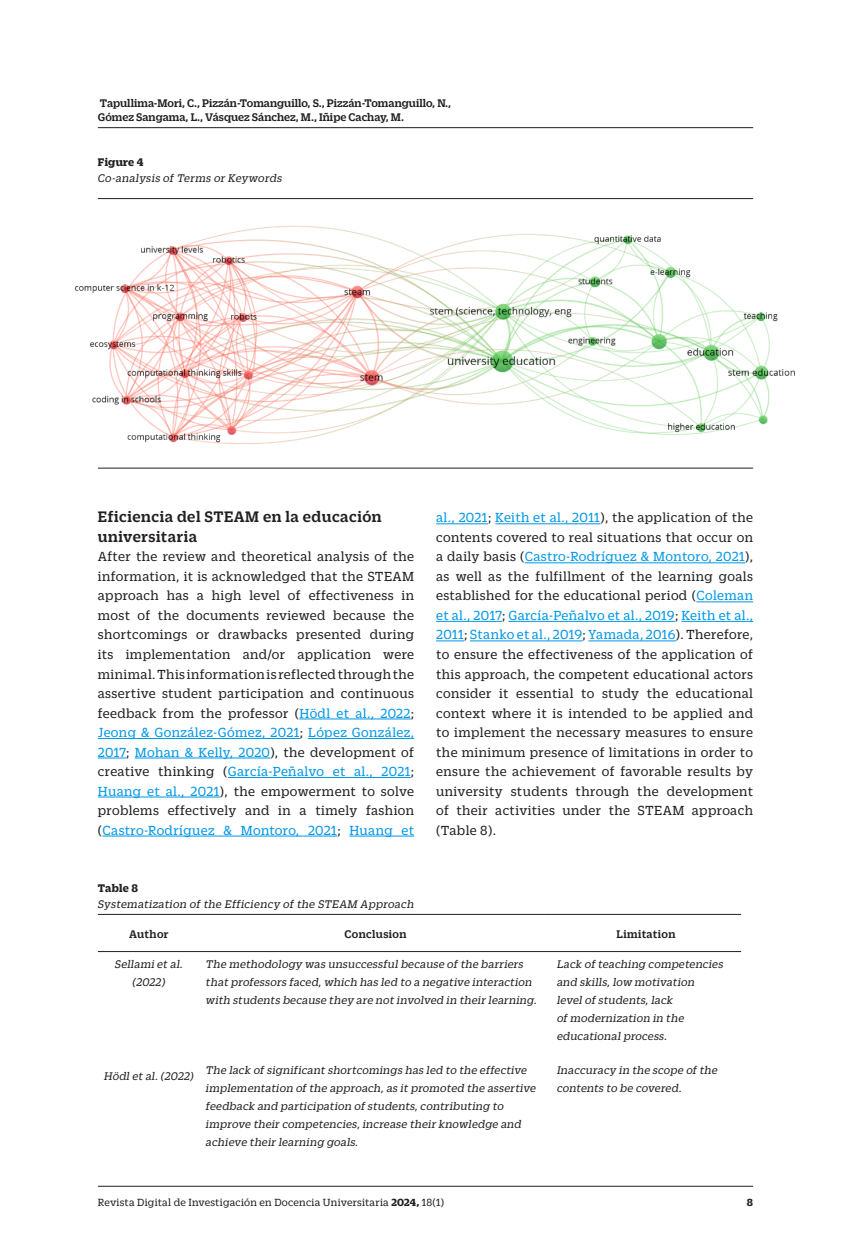
<style>
.page{position:relative;width:851px;height:1234px;background:#fff}
.page>*{position:absolute;margin:0;border:0;box-sizing:border-box;transform-origin:0 0}
.Subtitulo_2{font:500 16.5px/19.5px "Zizou Slab";letter-spacing:.03em;color:#231f20}
.Texto_Cuerpo_sin_sangria{font:14.25px/19.5px "Zizou Slab";letter-spacing:.025em;color:#231f20;text-align:justify}
.Texto_tabla_cuerpo_ok{font:italic 12px/18px "Zizou Slab";letter-spacing:.02em;color:#231f20}
.texto_tabla_centrado_medium_ok{font:500 12px/14.4px "Zizou Slab";color:#231f20}
.texto_bajo_tabla__ok{font:italic 12px "Zizou Slab";letter-spacing:.03em;color:#231f20}
.texto_tabla_centrado_medium_ok-2{font:500 12px "Zizou Slab";letter-spacing:.03em;color:#231f20}
.tabla_ok{font:700 12px "Zizou Slab";letter-spacing:.02em;color:#231f20}
.t1{font:11.25px "Zizou Slab";letter-spacing:.02em;color:#231f20}
.t2{font:700 11.25px "Zizou Slab";color:#231f20}
.s1{color:#0097e7}
.s2{font-weight:700}
</style>
<div class="page">
<hr style="left:98px;top:127px;width:655px;height:1px;background:#231f20">
<hr style="left:98px;top:1185px;width:655px;height:1px;background:#231f20">
<hr style="left:98px;top:913px;width:102px;height:1px;background:#231f20">
<hr style="left:200px;top:913px;width:351px;height:1px;background:#231f20">
<hr style="left:551px;top:913px;width:190px;height:1px;background:#231f20">
<hr style="left:98px;top:951px;width:102px;height:1px;background:#231f20">
<hr style="left:200px;top:951px;width:351px;height:1px;background:#231f20">
<hr style="left:551px;top:951px;width:190px;height:1px;background:#231f20">
<hr style="left:436px;top:523px;width:52px;height:1px;background:#0097e7">
<hr style="left:495px;top:523px;width:105px;height:1px;background:#0097e7">
<hr style="left:524px;top:562px;width:221px;height:1px;background:#0097e7">
<hr style="left:696px;top:601px;width:57px;height:1px;background:#0097e7">
<hr style="left:436px;top:621px;width:66px;height:1px;background:#0097e7">
<hr style="left:508px;top:621px;width:167px;height:1px;background:#0097e7">
<hr style="left:681px;top:621px;width:72px;height:1px;background:#0097e7">
<svg style="left:436px;top:640px;width:28px;height:1px"></svg>
<hr style="left:470px;top:640px;width:112px;height:1px;background:#0097e7">
<hr style="left:588px;top:640px;width:87px;height:1px;background:#0097e7">
<hr style="left:299px;top:718px;width:112px;height:1px;background:#0097e7">
<hr style="left:98px;top:738px;width:202px;height:1px;background:#0097e7">
<hr style="left:308px;top:738px;width:106px;height:1px;background:#0097e7">
<svg style="left:98px;top:757px;width:28px;height:1px"></svg>
<hr style="left:135px;top:757px;width:135px;height:1px;background:#0097e7">
<hr style="left:228px;top:777px;width:183px;height:1px;background:#0097e7">
<hr style="left:98px;top:796px;width:122px;height:1px;background:#0097e7">
<hr style="left:102px;top:835px;width:235px;height:1px;background:#0097e7">
<hr style="left:349px;top:835px;width:65px;height:1px;background:#0097e7">
<hr style="left:98px;top:468px;width:655px;height:1px;background:#231f20">
<img style="left:74px;top:225px;width:721px;height:219px">
<hr style="left:98px;top:198px;width:655px;height:1px;background:#231f20">
<p class="texto_tabla_centrado_medium_ok" style="left:98px;top:95px;width:355px">Tapullima-Mori, C., Pizzán-Tomanguillo, S., Pizzán-Tomanguillo, N.,<br>Gómez Sangama, L., Vásquez Sánchez, M., Iñipe Cachay, M.</p>
<p class="tabla_ok" style="left:98px;top:154px;width:47px">Figure 4</p>
<p class="texto_bajo_tabla__ok" style="left:98px;top:171px;width:186px">Co-analysis of Terms or Keywords</p>
<p class="Subtitulo_2" style="left:98px;top:506px;width:285px">Eficiencia del STEAM en la educación universitaria</p>
<p class="Texto_Cuerpo_sin_sangria" style="left:98px;top:546px;width:318px">After the review and theoretical analysis of the information, it is acknowledged that the STEAM approach has a high level of effectiveness in most of the documents reviewed because the shortcomings or drawbacks presented during its implementation and/or application were minimal. This information is reflected through the assertive student participation and continuous feedback from the professor (<span class="s1">Hödl et al., 2022</span>; <span class="s1">Jeong &amp; González-Gómez, 2021</span>; <span class="s1">López González, 2017</span>; <span class="s1">Mohan &amp; Kelly, 2020</span>), the development of creative thinking (<span class="s1">García-Peñalvo et al., 2021</span>; <span class="s1">Huang et al., 2021</span>), the empowerment to solve problems effectively and in a timely fashion (<span class="s1">Castro-Rodríguez &amp; Montoro, 2021</span>; <span class="s1">Huang et</span></p>
<p class="Texto_Cuerpo_sin_sangria" style="left:436px;top:507px;width:318px"><span class="s1">al., 2021</span>; <span class="s1">Keith et al., 2011</span>), the application of the contents covered to real situations that occur on a daily basis (<span class="s1">Castro-Rodríguez &amp; Montoro, 2021</span>), as well as the fulfillment of the learning goals established for the educational period (<span class="s1">Coleman et al., 2017</span>; <span class="s1">García-Peñalvo et al., 2019</span>; <span class="s1">Keith et al., 2011</span>; <span class="s1">Stanko et al., 2019</span>; <span class="s1">Yamada, 2016</span>). Therefore, to ensure the effectiveness of the application of this approach, the competent educational actors consider it essential to study the educational context where it is intended to be applied and to implement the necessary measures to ensure the minimum presence of limitations in order to ensure the achievement of favorable results by university students through the development of their activities under the STEAM approach (Table 8).</p>
<p class="tabla_ok" style="left:98px;top:879px;width:42px">Table 8</p>
<p class="texto_bajo_tabla__ok" style="left:98px;top:896px;width:318px">Systematization of the Efficiency of the STEAM Approach</p>
<p class="texto_tabla_centrado_medium_ok" style="left:129px;top:925px;width:41px">Author</p>
<p class="texto_tabla_centrado_medium_ok-2" style="left:344px;top:926px;width:64px">Conclusion</p>
<p class="texto_tabla_centrado_medium_ok-2" style="left:616px;top:926px;width:60px">Limitation</p>
<p class="Texto_tabla_cuerpo_ok" style="left:115px;top:953px;width:70px;text-align:center">Sellami et al. (2022)</p>
<p class="Texto_tabla_cuerpo_ok" style="left:206px;top:953px;width:332px">The methodology was unsuccessful because of the barriers that professors faced, which has led to a negative interaction with students because they are not involved in their learning.</p>
<p class="Texto_tabla_cuerpo_ok" style="left:557px;top:953px;width:168px">Lack of teaching competencies and skills, low motivation<br>level of students, lack<br>of modernization in the educational process.</p>
<p class="Texto_tabla_cuerpo_ok" style="left:104px;top:1066px;width:91px">Hödl et al. (2022)</p>
<p class="Texto_tabla_cuerpo_ok" style="left:206px;top:1060px;width:331px">The lack of significant shortcomings has led to the effective implementation of the approach, as it promoted the assertive feedback and participation of students, contributing to improve their competencies, increase their knowledge and achieve their learning goals.</p>
<p class="Texto_tabla_cuerpo_ok" style="left:557px;top:1060px;width:162px">Inaccuracy in the scope of the contents to be covered.</p>
<p class="t1" style="left:98px;top:1194px;width:348px">Revista Digital de Investigación en Docencia Universitaria <span class="s2">2024,</span> 18(1)</p>
<p class="t2" style="left:746px;top:1194px;width:8px">8</p>
</div>
